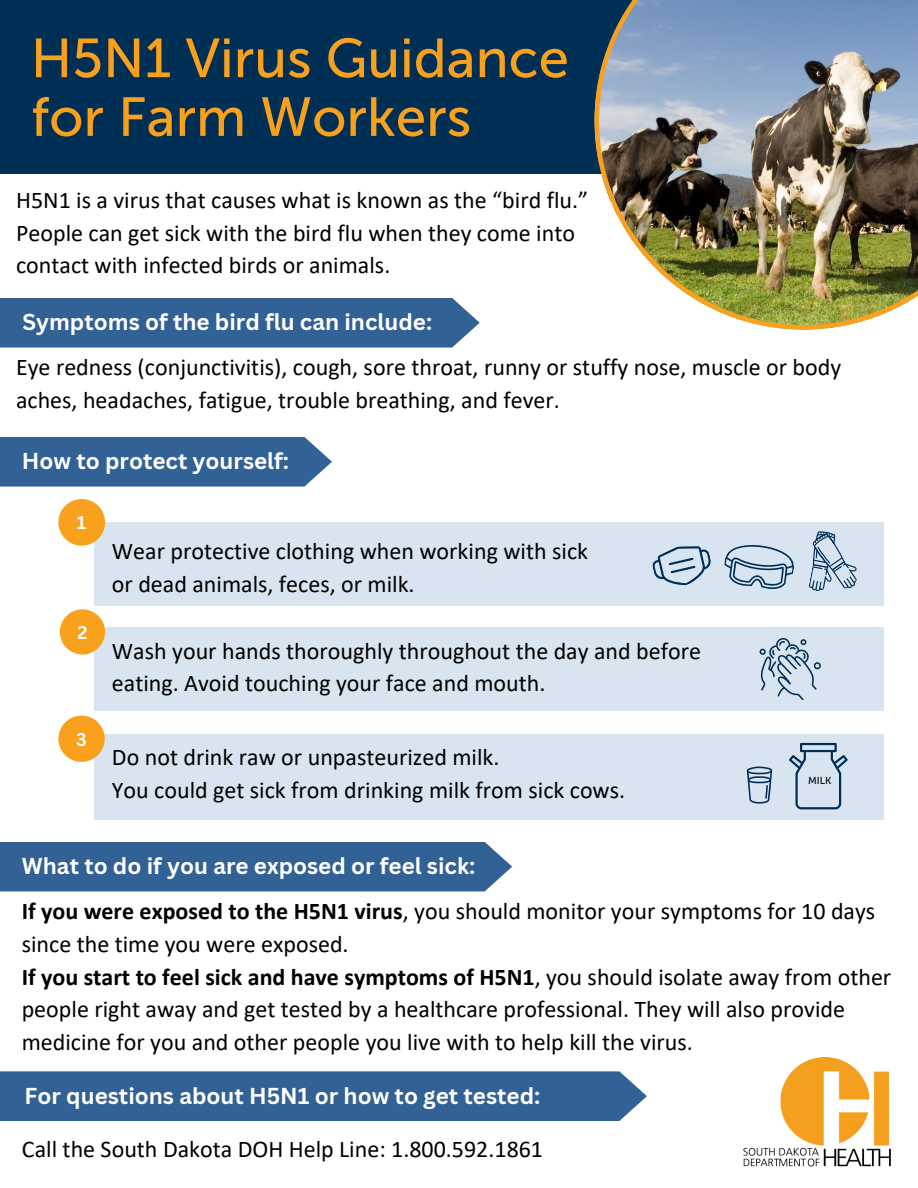
<style>
.page{position:relative;width:918px;height:1188px;background:#fff}
.page>*{position:absolute;margin:0;border:0;box-sizing:border-box;transform-origin:0 0}
.t1{font:54.75px/58.7px "Museo Sans 500";color:#f9a01d}
.t2{font:24px/32.7px "Calibri";color:#000}
.t3{font:700 22.35px "Canva Sans";color:#fff}
.t4{font:700 18px "Canva Sans";color:#fff}
.t5{font:10.05px "Museo Sans 500";color:#000}
.s1{font-weight:700}
</style>
<div class="page">
<div style="left:0;top:298px;width:480px;height:50px;background:#326295"></div>
<div style="left:95px;top:734px;width:789px;height:85px;background:#d9e4f1"></div>
<div style="left:58px;top:716px;width:47px;height:46px;background:#f9a01d;border-radius:50%"></div>
<svg style="left:747px;top:766px;width:25px;height:38px"></svg>
<svg style="left:789px;top:743px;width:59px;height:66px"></svg>
<img style="left:743px;top:1057px;width:148px;height:110px">
<div style="left:0;top:437px;width:332px;height:50px;background:#326295"></div>
<div style="left:0;top:0;width:918px;height:173px;background:#002f56"></div>
<img style="left:595px;top:0;width:323px;height:330px">
<div style="left:95px;top:522px;width:789px;height:83px;background:#d9e4f1"></div>
<svg style="left:809px;top:531px;width:48px;height:60px"></svg>
<svg style="left:652px;top:546px;width:59px;height:40px"></svg>
<svg style="left:724px;top:545px;width:70px;height:44px"></svg>
<div style="left:58px;top:499px;width:47px;height:47px;background:#f9a01d;border-radius:50%"></div>
<div style="left:95px;top:628px;width:789px;height:83px;background:#d9e4f1"></div>
<div style="left:60px;top:609px;width:45px;height:46px;background:#f9a01d;border-radius:50%"></div>
<svg style="left:759px;top:638px;width:62px;height:62px"></svg>
<div style="left:0;top:842px;width:512px;height:49px;background:#326295"></div>
<div style="left:0;top:1071px;width:647px;height:50px;background:#326295"></div>
<p class="t1" style="left:31px;top:29px;width:540px">H5N1 Virus Guidance for Farm Workers</p>
<h2 class="t2" style="left:16px;top:186px;width:574px">H5N1 is a virus that causes what is known as the “bird flu.”</h2>
<p class="t2" style="left:16px;top:218px;width:561px">People can get sick with the bird flu when they come into</p>
<h3 class="t2" style="left:16px;top:251px;width:376px">contact with infected birds or animals.</h3>
<h1 class="t3" style="left:22px;top:306px;width:411px">Symptoms of the bird flu can include:</h1>
<p class="t2" style="left:16px;top:353px;width:827px">Eye redness (conjunctivitis), cough, sore throat, runny or stuffy nose, muscle or body aches, headaches, fatigue, trouble breathing, and fever.</p>
<p class="t3" style="left:22px;top:446px;width:269px">How to protect yourself:</p>
<p class="t4" style="left:77px;top:510px;width:11px">1</p>
<p class="t4" style="left:77px;top:619px;width:12px">2</p>
<p class="t4" style="left:76px;top:726px;width:12px">3</p>
<p class="t2" style="left:112px;top:537px;width:478px">Wear protective clothing when working with sick or dead animals, feces, or milk.</p>
<p class="t2" style="left:112px;top:636px;width:591px">Wash your hands thoroughly throughout the day and before eating. Avoid touching your face and mouth.</p>
<p class="t2" style="left:112px;top:743px;width:515px">Do not drink raw or unpasteurized milk.<br>You could get sick from drinking milk from sick cows.</p>
<p class="t3" style="left:22px;top:850px;width:455px">What to do if you are exposed or feel sick:</p>
<p class="t5" style="left:808px;top:775px;width:25px">MILK</p>
<p class="t2" style="left:22px;top:897px;width:855px"><span class="s1">If you were exposed to the H5N1 virus</span>, you should monitor your symptoms for 10 days since the time you were exposed.</p>
<h3 class="t2" style="left:22px;top:962px;width:871px"><span class="s1">If you start to feel sick and have symptoms of H5N1</span>, you should isolate away from other people right away and get tested by a healthcare professional. They will also provide medicine for you and other people you live with to help kill the virus.</h3>
<p class="t3" style="left:25px;top:1080px;width:517px">For questions about H5N1 or how to get tested:</p>
<p class="t2" style="left:22px;top:1135px;width:523px">Call the South Dakota DOH Help Line: 1.800.592.1861</p>
</div>
